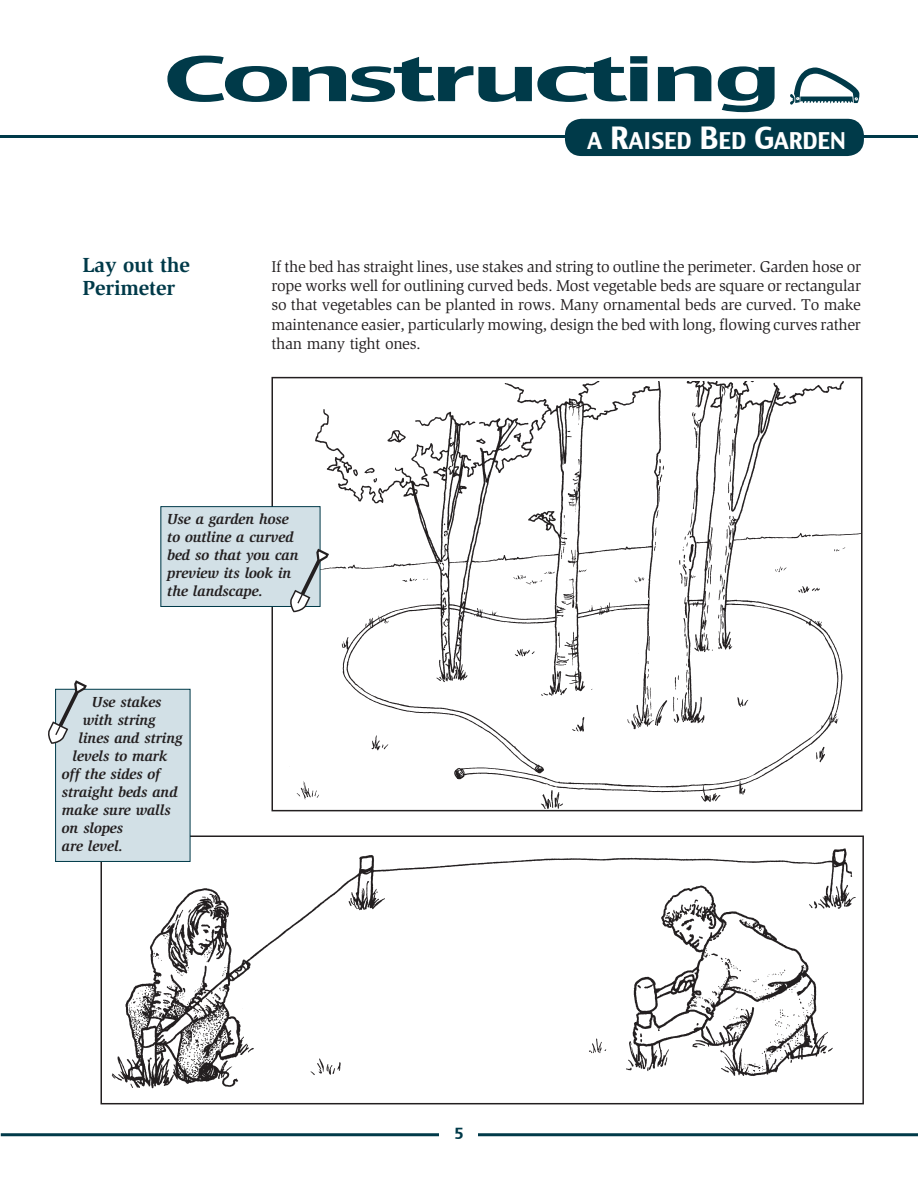
<style>
.page{position:relative;width:918px;height:1188px;background:#fff}
.page>*{position:absolute;margin:0;border:0;box-sizing:border-box;transform-origin:0 0}
.captions{font:60px "Charcoal CY";letter-spacing:-.05em;color:#003a49;scale:1.8 1}
.captions-2{font:22.5px "Charcoal CY";letter-spacing:-.015em;color:#fff}
.bold{font:700 21px/22.5px "Slimbach";letter-spacing:-.01em;color:#003a49}
.captions-3{font:16.2px/19.4px "Slimbach";letter-spacing:-.02em;color:#231f20;text-align:justify}
.real_captions{font:italic 700 15px/18px "Slimbach";letter-spacing:-.01em;color:#231f20}
.t1{font:15px "Charcoal CY";color:#003a49}
.s1{font-size:30px}
</style>
<div class="page">
<hr style="left:1px;top:1133px;width:917px;height:3px;background:#003a49">
<hr style="left:0;top:135px;width:918px;height:3px;background:#003a49">
<img style="left:293px;top:382px;width:567px;height:426px">
<div style="left:272px;top:377px;width:591px;height:434px;border:2px solid #231f20"></div>
<img style="left:111px;top:839px;width:745px;height:250px">
<div style="left:100px;top:836px;width:764px;height:268px;border:2px solid #231f20"></div>
<div style="left:161px;top:507px;width:159px;height:99px;background:#d2e0e6"></div>
<div style="left:160px;top:506px;width:160px;height:101px;border:1px solid #003a49"></div>
<div style="left:56px;top:689px;width:134px;height:172px;background:#d2e0e6"></div>
<div style="left:55px;top:689px;width:135px;height:173px;border:1px solid #003a49"></div>
<svg style="left:790px;top:68px;width:69px;height:37px"></svg>
<svg style="left:289px;top:549px;width:40px;height:63px"></svg>
<svg style="left:48px;top:680px;width:39px;height:64px"></svg>
<div style="left:565px;top:119px;width:299px;height:37px;background:#003a49;border-radius:17px"></div>
<div style="left:440px;top:1122px;width:38px;height:64px;background:#fff"></div>
<p class="captions" style="left:163px;top:41px;width:345px">Constructing</p>
<p class="bold" style="left:82px;top:254px;width:109px">Lay out the<br>Perimeter</p>
<p class="captions-2" style="left:587px;top:126px;width:260px">A <span class="s1">R</span>AISED <span class="s1">B</span>ED <span class="s1">G</span>ARDEN</p>
<p class="captions-3" style="left:272px;top:257px;width:591px">If the bed has straight lines, use stakes and string to outline the perimeter. Garden hose or rope works well for outlining curved beds. Most vegetable beds are square or rectangular so that vegetables can be planted in rows. Many ornamental beds are curved. To make maintenance easier, particularly mowing, design the bed with long, flowing curves rather than many tight ones.</p>
<p class="real_captions" style="left:167px;top:510px;width:133px">Use a garden hose to outline a curved bed so that you can preview its look in the landscape.</p>
<p class="real_captions" style="left:92px;top:693px;width:71px">Use stakes</p>
<p class="real_captions" style="left:83px;top:711px;width:74px">with string</p>
<p class="real_captions" style="left:78px;top:729px;width:106px">lines and string</p>
<p class="real_captions" style="left:72px;top:747px;width:97px">levels to mark</p>
<p class="real_captions" style="left:62px;top:765px;width:100px">off the sides of</p>
<p class="real_captions" style="left:62px;top:783px;width:117px">straight beds and</p>
<p class="real_captions" style="left:62px;top:801px;width:110px">make sure walls</p>
<p class="real_captions" style="left:62px;top:819px;width:63px">on slopes</p>
<p class="real_captions" style="left:62px;top:837px;width:63px">are level.</p>
<p class="t1" style="left:454px;top:1124px;width:10px">5</p>
</div>
